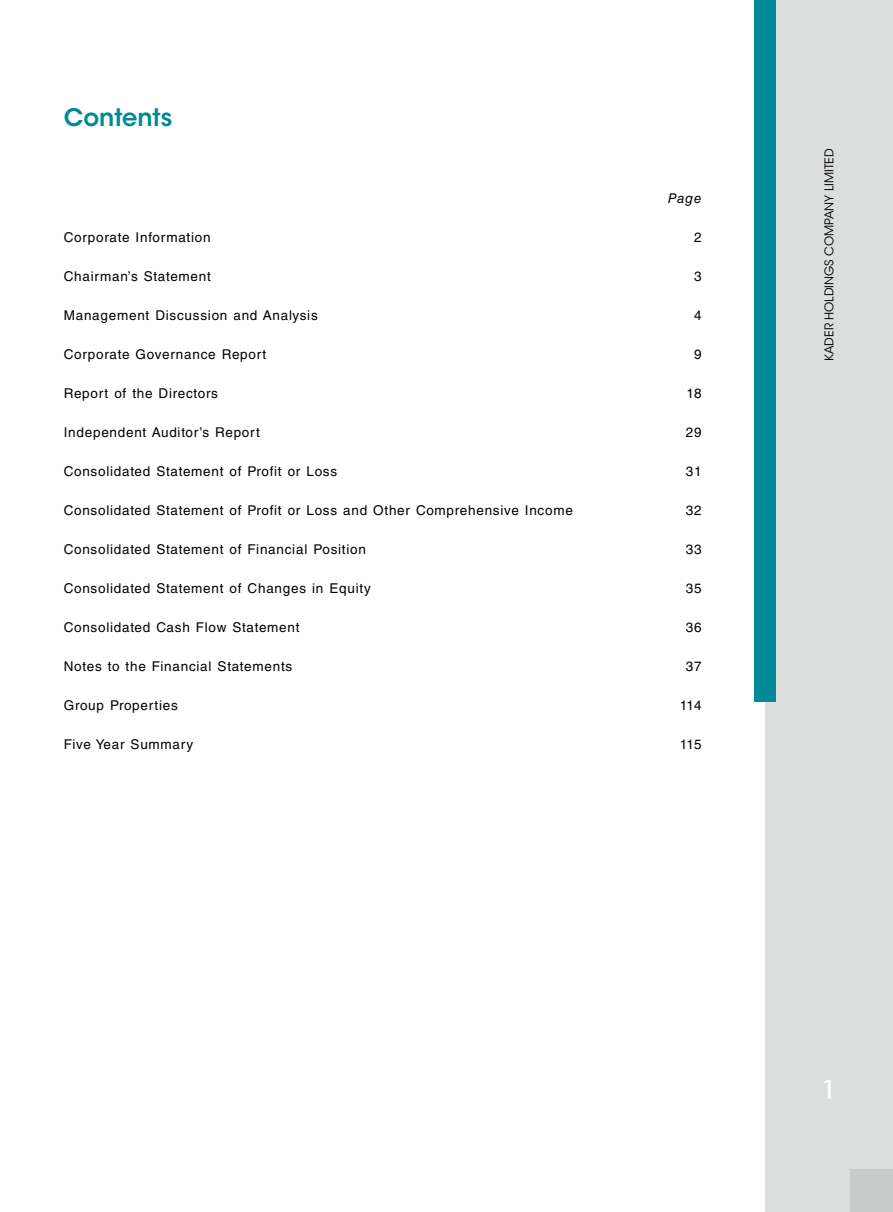
<style>
.page{position:relative;width:893px;height:1212px;background:#fff}
.page>*{position:absolute;margin:0;border:0;box-sizing:border-box;transform-origin:0 0}
.t1{font:500 27px "Stone Sans Std";color:#fff}
.t2{font:600 24px "ITC Avant Garde Std";color:#008996}
.t3{font:13.5px "Helvetica LT Std";letter-spacing:.055em;color:#000}
.t4{font:italic 13.5px "Helvetica LT Std";color:#000}
.t5{font:12px "ITC Avant Garde Std";color:#000}
</style>
<div class="page">
<div style="left:765px;top:0;width:128px;height:1212px;background:#dcdddd"></div>
<div style="left:850px;top:1169px;width:43px;height:43px;background:#c9caca"></div>
<div style="left:755px;top:0;width:21px;height:702px;background:#008996"></div>
<h2 class="t2" style="left:64px;top:102px;width:110px">Contents</h2>
<p class="t4" style="left:668px;top:190px;width:35px">Page</p>
<p class="t3" style="left:64px;top:229px;width:148px">Corporate Information</p>
<p class="t3" style="left:694px;top:229px;width:9px">2</p>
<p class="t3" style="left:64px;top:268px;width:149px">Chairman’s Statement</p>
<p class="t3" style="left:694px;top:268px;width:9px">3</p>
<p class="t3" style="left:64px;top:307px;width:256px">Management Discussion and Analysis</p>
<p class="t3" style="left:694px;top:307px;width:9px">4</p>
<p class="t3" style="left:64px;top:346px;width:204px">Corporate Governance Report</p>
<p class="t3" style="left:694px;top:346px;width:9px">9</p>
<p class="t3" style="left:64px;top:385px;width:156px">Report of the Directors</p>
<p class="t3" style="left:686px;top:385px;width:17px">18</p>
<p class="t3" style="left:64px;top:424px;width:197px">Independent Auditor’s Report</p>
<p class="t3" style="left:686px;top:424px;width:17px">29</p>
<p class="t3" style="left:64px;top:463px;width:275px">Consolidated Statement of Profit or Loss</p>
<p class="t3" style="left:686px;top:463px;width:17px">31</p>
<p class="t3" style="left:64px;top:502px;width:511px">Consolidated Statement of Profit or Loss and Other Comprehensive Income</p>
<p class="t3" style="left:686px;top:502px;width:17px">32</p>
<p class="t3" style="left:64px;top:541px;width:304px">Consolidated Statement of Financial Position</p>
<p class="t3" style="left:686px;top:541px;width:17px">33</p>
<p class="t3" style="left:64px;top:580px;width:309px">Consolidated Statement of Changes in Equity</p>
<p class="t3" style="left:686px;top:580px;width:17px">35</p>
<p class="t3" style="left:64px;top:619px;width:237px">Consolidated Cash Flow Statement</p>
<p class="t3" style="left:686px;top:619px;width:17px">36</p>
<p class="t3" style="left:64px;top:658px;width:230px">Notes to the Financial Statements</p>
<p class="t3" style="left:686px;top:658px;width:17px">37</p>
<p class="t3" style="left:64px;top:697px;width:116px">Group Properties</p>
<p class="t3" style="left:680px;top:697px;width:23px">114</p>
<p class="t3" style="left:64px;top:736px;width:131px">Five Year Summary</p>
<p class="t3" style="left:680px;top:736px;width:23px">115</p>
<p class="t5" style="left:822px;top:361px;width:214px;rotate:-90deg">KADER HOLDINGS COMPANY LIMITED</p>
<h1 class="t1" style="left:821px;top:1074px;width:17px">1</h1>
</div>
